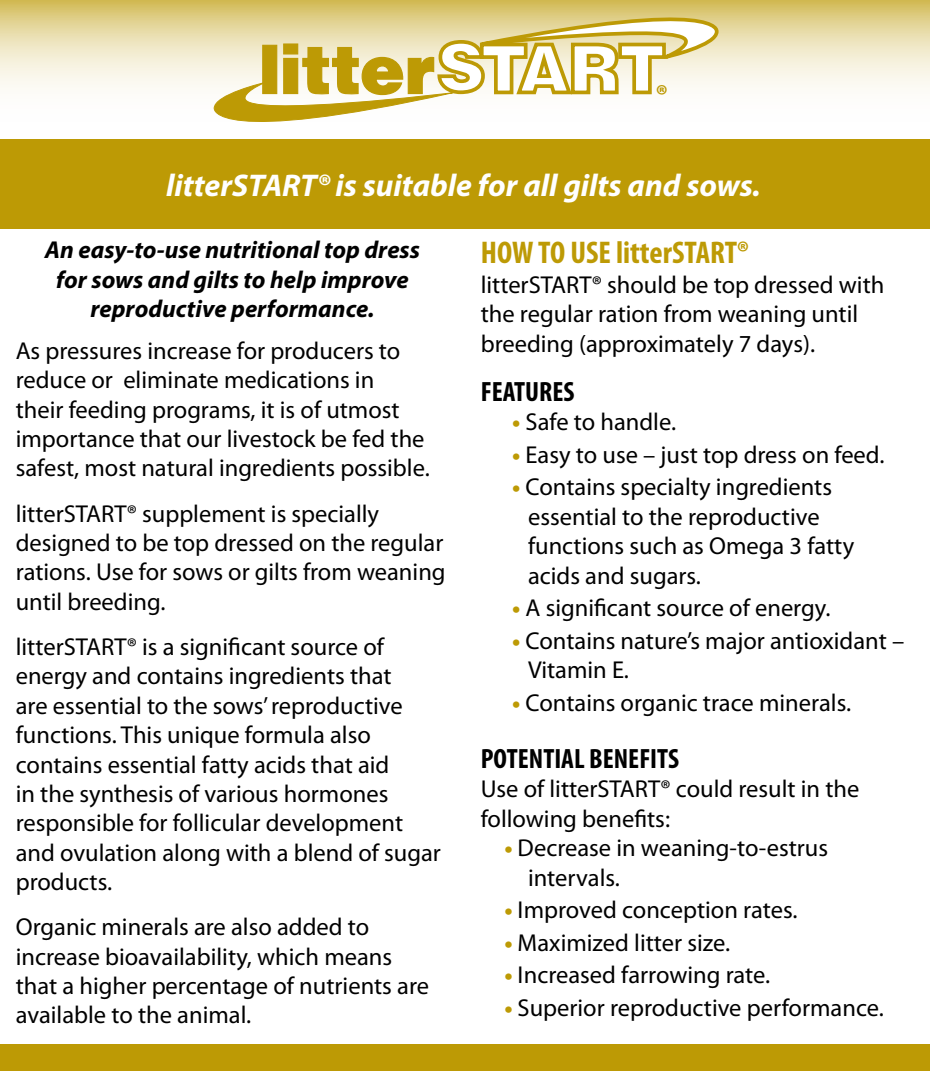
<style>
.page{position:relative;width:930px;height:1071px;background:#fff}
.page>*{position:absolute;margin:0;border:0;box-sizing:border-box;transform-origin:0 0}
.t1{font:italic 700 31.5px "Myriad Pro";color:#fff}
.t2{font:700 condensed 31.5px "Myriad Pro";color:#bd9a05}
.t3{font:700 condensed 28px "Myriad Pro";color:#000}
.t4{font:700 27.65px "Myriad Pro";color:#bd9a05}
.t5{font:24.5px/29.4px "Myriad Pro";color:#000}
.t6{font:italic 700 24.5px/29.4px "Myriad Pro";color:#000;text-align:center}
.s1{font-weight:700;color:#bd9a05}
</style>
<div class="page">
<svg style="left:0;top:0;width:929px;height:110px"></svg>
<div style="left:0;top:139px;width:929px;height:90px;background:#bd9a05"></div>
<div style="left:0;top:1045px;width:929px;height:26px;background:#bd9a05"></div>
<svg style="left:214px;top:18px;width:504px;height:104px"></svg>
<p class="t4" style="left:655px;top:77px;width:14px">®</p>
<p class="t1" style="left:166px;top:165px;width:596px">litterSTART® is suitable for all gilts and sows.</p>
<p class="t2" style="left:480px;top:233px;width:18px">HOW</p>
<p class="t2" style="left:538px;top:233px;width:161px">TO USE litterSTART</p>
<p class="t2" style="left:737px;top:233px;width:13px">®</p>
<p class="t5" style="left:480px;top:269px;width:405px">litterSTART® should be top dressed with the regular ration from weaning until breeding (approximately 7 days).</p>
<p class="t3" style="left:480px;top:374px;width:13px">FEATURE</p>
<p class="t3" style="left:563px;top:374px;width:13px">S</p>
<p class="t5" style="left:512px;top:407px;width:165px"><span class="s1">•</span> Safe to handle.</p>
<p class="t5" style="left:512px;top:440px;width:373px"><span class="s1">•</span> Easy to use – just top dress on feed.</p>
<p class="t5" style="left:528px;top:472px;width:327px;text-indent:-16px"><span class="s1">•</span> Contains specialty ingredients essential to the reproductive functions such as Omega 3 fatty acids and sugars.</p>
<p class="t5" style="left:512px;top:593px;width:319px"><span class="s1">•</span> A significant source of energy.</p>
<p class="t5" style="left:528px;top:625px;width:377px;text-indent:-16px"><span class="s1">•</span> Contains nature’s major antioxidant –<br>Vitamin E.</p>
<p class="t5" style="left:512px;top:687px;width:340px"><span class="s1">•</span> Contains organic trace minerals.</p>
<p class="t3" style="left:480px;top:741px;width:13px">POTENTIAL</p>
<p class="t3" style="left:589px;top:741px;width:26px">BENEFIT</p>
<p class="t3" style="left:668px;top:741px;width:13px">S</p>
<p class="t5" style="left:480px;top:774px;width:380px">Use of litterSTART® could result in the following benefits:</p>
<p class="t5" style="left:528px;top:833px;width:301px;text-indent:-24px"><span class="s1">•</span> Decrease in weaning-to-estrus intervals.</p>
<p class="t5" style="left:504px;top:895px;width:294px"><span class="s1">•</span> Improved conception rates.</p>
<p class="t5" style="left:504px;top:927px;width:227px"><span class="s1">•</span> Maximized litter size.</p>
<p class="t5" style="left:504px;top:960px;width:267px"><span class="s1">•</span> Increased farrowing rate.</p>
<p class="t5" style="left:504px;top:992px;width:381px"><span class="s1">•</span> Superior reproductive performance.</p>
<p class="t6" style="left:45px;top:234px;width:376px">An easy-to-use nutritional top dress for sows and gilts to help improve reproductive performance.</p>
<p class="t5" style="left:16px;top:336px;width:415px">As pressures increase for producers to reduce or eliminate medications in<br>their feeding programs, it is of utmost importance that our livestock be fed the safest, most natural ingredients possible.</p>
<p class="t5" style="left:16px;top:498px;width:431px">litterSTART® supplement is specially designed to be top dressed on the regular rations. Use for sows or gilts from weaning until breeding.</p>
<p class="t5" style="left:16px;top:632px;width:426px">litterSTART® is a significant source of energy and contains ingredients that<br>are essential to the sows’ reproductive functions. This unique formula also contains essential fatty acids that aid<br>in the synthesis of various hormones responsible for follicular development and ovulation along with a blend of sugar products.</p>
<p class="t5" style="left:16px;top:912px;width:414px">Organic minerals are also added to increase bioavailability, which means that a higher percentage of nutrients are available to the animal.</p>
</div>
